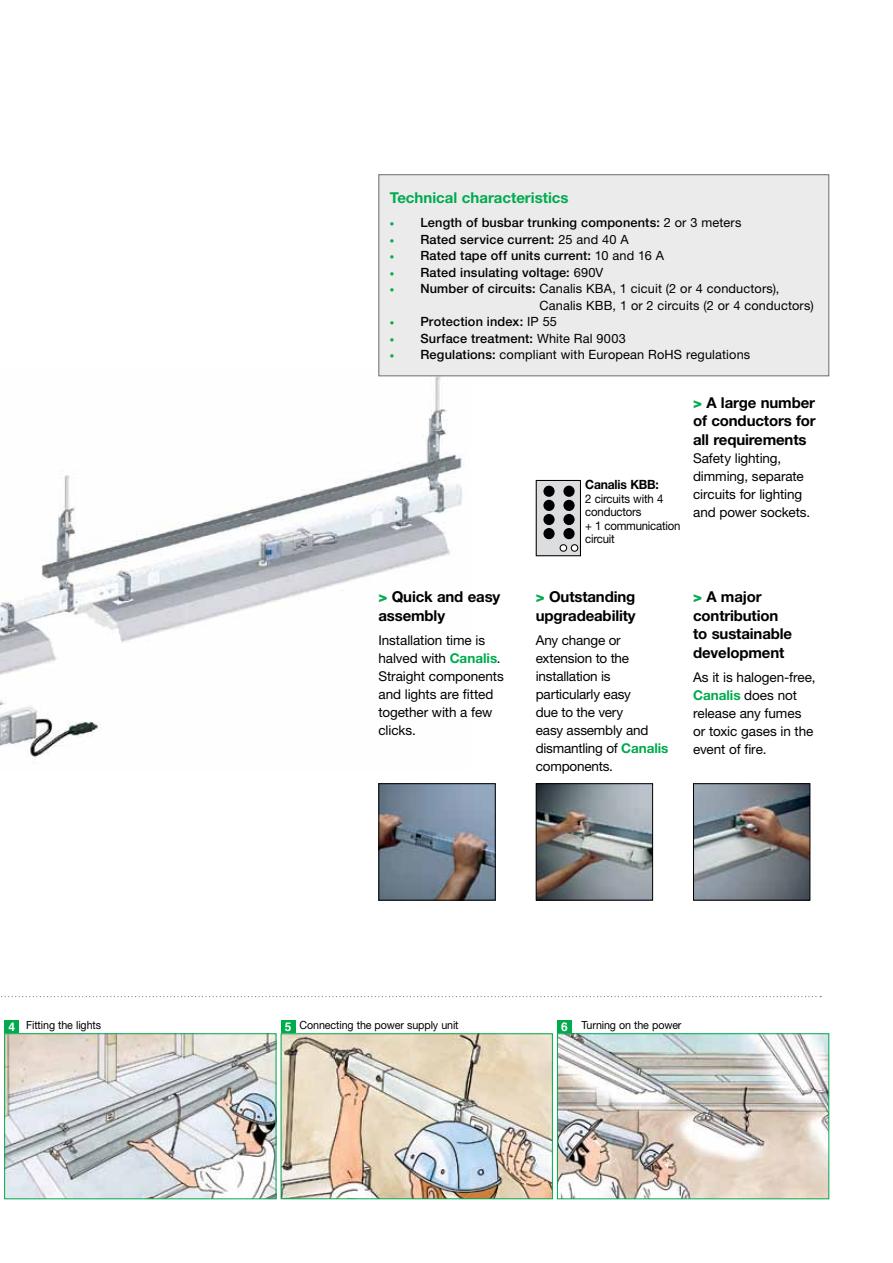
<style>
.page{position:relative;width:893px;height:1263px;background:#fff}
.page>*{position:absolute;margin:0;border:0;box-sizing:border-box;transform-origin:0 0}
.t1{font:700 15px/18.8px "Helvetica Neue";letter-spacing:-.01em;color:#000}
.t2{font:700 15px "Helvetica Neue";color:#00ab4e}
.t3{font:13.5px/18px "Helvetica Neue";letter-spacing:-.01em;color:#000}
.t4{font:500 12.75px "Helvetica Neue";letter-spacing:.015em;color:#000}
.t5{font:12.75px/16.5px "Helvetica Neue";letter-spacing:.01em;color:#000}
.t6{font:700 12.75px "Helvetica Neue";letter-spacing:-.015em;color:#000;scale:.95 1}
.t7{font:12px/13.5px "Helvetica Neue";letter-spacing:-.02em;color:#000;scale:.95 1}
.t8{font:11.25px "Helvetica Neue";letter-spacing:-.01em;color:#000;scale:.95 1}
.s1{font-family:"Helvetica";font-weight:700;font-size:12px;color:#fff}
.s2{font-family:"SE Optimist";font-weight:900;color:#00ab4e}
.s3{font-weight:400}
.s4{font-weight:500}
.s5{font-weight:800;color:#00ab4e}
.s6{font-weight:700;color:#00ab4e}
</style>
<div class="page">
<img style="left:0;top:376px;width:470px;height:382px">
<div style="left:281px;top:1020px;width:15px;height:13px;background:#00ab4e"></div>
<div style="left:557px;top:1020px;width:15px;height:13px;background:#00ab4e"></div>
<div style="left:379px;top:175px;width:450px;height:201px;background:#ebebec"></div>
<div style="left:378px;top:174px;width:451px;height:202px;border:1px solid #6d6e71"></div>
<div style="left:536px;top:480px;width:44px;height:76px;background:#dcddde"></div>
<div style="left:536px;top:480px;width:45px;height:76px;border:1px solid #000"></div>
<div style="left:543px;top:486px;width:12px;height:11px;background:#000;border-radius:50%"></div>
<div style="left:543px;top:500px;width:12px;height:11px;background:#000;border-radius:50%"></div>
<div style="left:543px;top:514px;width:12px;height:11px;background:#000;border-radius:50%"></div>
<div style="left:543px;top:528px;width:12px;height:11px;background:#000;border-radius:50%"></div>
<div style="left:563px;top:486px;width:12px;height:11px;background:#000;border-radius:50%"></div>
<div style="left:563px;top:500px;width:12px;height:11px;background:#000;border-radius:50%"></div>
<div style="left:563px;top:514px;width:12px;height:11px;background:#000;border-radius:50%"></div>
<div style="left:563px;top:528px;width:12px;height:11px;background:#000;border-radius:50%"></div>
<div style="left:560px;top:545px;width:7px;height:6px;background:#fff;border-radius:50%"></div>
<div style="left:560px;top:544px;width:7px;height:8px;border:1px solid #000;border-radius:50%"></div>
<div style="left:571px;top:545px;width:7px;height:6px;background:#fff;border-radius:50%"></div>
<div style="left:571px;top:544px;width:7px;height:8px;border:1px solid #000;border-radius:50%"></div>
<img style="left:538px;top:785px;width:113px;height:113px">
<div style="left:536px;top:783px;width:117px;height:117px;border:1px solid #000"></div>
<img style="left:380px;top:785px;width:114px;height:113px">
<div style="left:378px;top:783px;width:118px;height:117px;border:1px solid #000"></div>
<div style="left:4px;top:1020px;width:15px;height:13px;background:#00ab4e"></div>
<img style="left:695px;top:785px;width:113px;height:113px">
<div style="left:693px;top:783px;width:117px;height:117px;border:1px solid #000"></div>
<img style="left:6px;top:1035px;width:268px;height:162px">
<div style="left:4px;top:1033px;width:272px;height:166px;border:1px solid #00ab4e"></div>
<img style="left:283px;top:1035px;width:268px;height:162px">
<img style="left:559px;top:1035px;width:268px;height:162px">
<div style="left:557px;top:1033px;width:272px;height:166px;border:1px solid #00ab4e"></div>
<svg style="left:1px;top:996px;width:820px;height:1px"></svg>
<p class="t8" style="left:8px;top:1019px;width:99px"><span class="s1">4</span> Fitting the lights</p>
<p class="t2" style="left:390px;top:188px;width:180px">Technical characteristics</p>
<p class="t4" style="left:390px;top:215px;width:353px"><span class="s2">•</span> Length of busbar trunking components: <span class="s3">2 or 3 meters</span></p>
<p class="t4" style="left:390px;top:231px;width:240px"><span class="s2">•</span> Rated service current: <span class="s3">25 and 40 A</span></p>
<p class="t4" style="left:390px;top:248px;width:276px"><span class="s2">•</span> Rated tape off units current: <span class="s3">10 and 16 A</span></p>
<p class="t4" style="left:390px;top:264px;width:215px"><span class="s2">•</span> Rated insulating voltage: <span class="s3">690V</span></p>
<p class="t5" style="left:539px;top:280px;width:276px;text-indent:-150px"><span class="s2">•</span> <span class="s4">Number of circuits:</span> Canalis KBA, 1 cicuit (2 or 4 conductors),<br>Canalis KBB, 1 or 2 circuits (2 or 4 conductors)</p>
<p class="t4" style="left:390px;top:314px;width:169px"><span class="s2">•</span> Protection index: <span class="s3">IP 55</span></p>
<p class="t4" style="left:390px;top:330px;width:238px"><span class="s2">•</span> Surface treatment: <span class="s3">White Ral 9003</span></p>
<p class="t5" style="left:390px;top:346px;width:362px"><span class="s2">•</span> <span class="s4">Regulations:</span> compliant with European RoHS regulations</p>
<p class="t1" style="left:378px;top:587px;width:123px"><span class="s5">&gt;</span> Quick and easy assembly</p>
<p class="t3" style="left:378px;top:631px;width:127px">Installation time is halved with <span class="s6">Canalis</span>.<br>Straight components and lights are fitted together with a few clicks.</p>
<p class="t6" style="left:585px;top:477px;width:79px">Canalis KBB:</p>
<p class="t7" style="left:585px;top:492px;width:102px">2 circuits with 4 conductors<br>+ 1 communication circuit</p>
<p class="t1" style="left:693px;top:392px;width:124px;text-align:justify"><span class="s5">&gt;</span> A large number of conductors for all requirements</p>
<p class="t3" style="left:693px;top:449px;width:119px">Safety lighting, dimming, separate circuits for lighting and power sockets.</p>
<p class="t1" style="left:536px;top:587px;width:101px"><span class="s5">&gt;</span> Outstanding upgradeability</p>
<p class="t3" style="left:536px;top:631px;width:134px">Any change or extension to the installation is particularly easy<br>due to the very<br>easy assembly and dismantling of <span class="s6">Canalis </span>components.</p>
<p class="t1" style="left:693px;top:587px;width:100px"><span class="s5">&gt;</span> A major contribution to sustainable development</p>
<p class="t3" style="left:693px;top:668px;width:124px">As it is halogen-free,<br><span class="s6">Canalis</span> does not release any fumes or toxic gases in the event of fire.</p>
<p class="t8" style="left:285px;top:1019px;width:185px"><span class="s1">5</span> Connecting the power supply unit</p>
<p class="t8" style="left:561px;top:1019px;width:128px"><span class="s1">6</span> Turning on the power</p>
</div>
